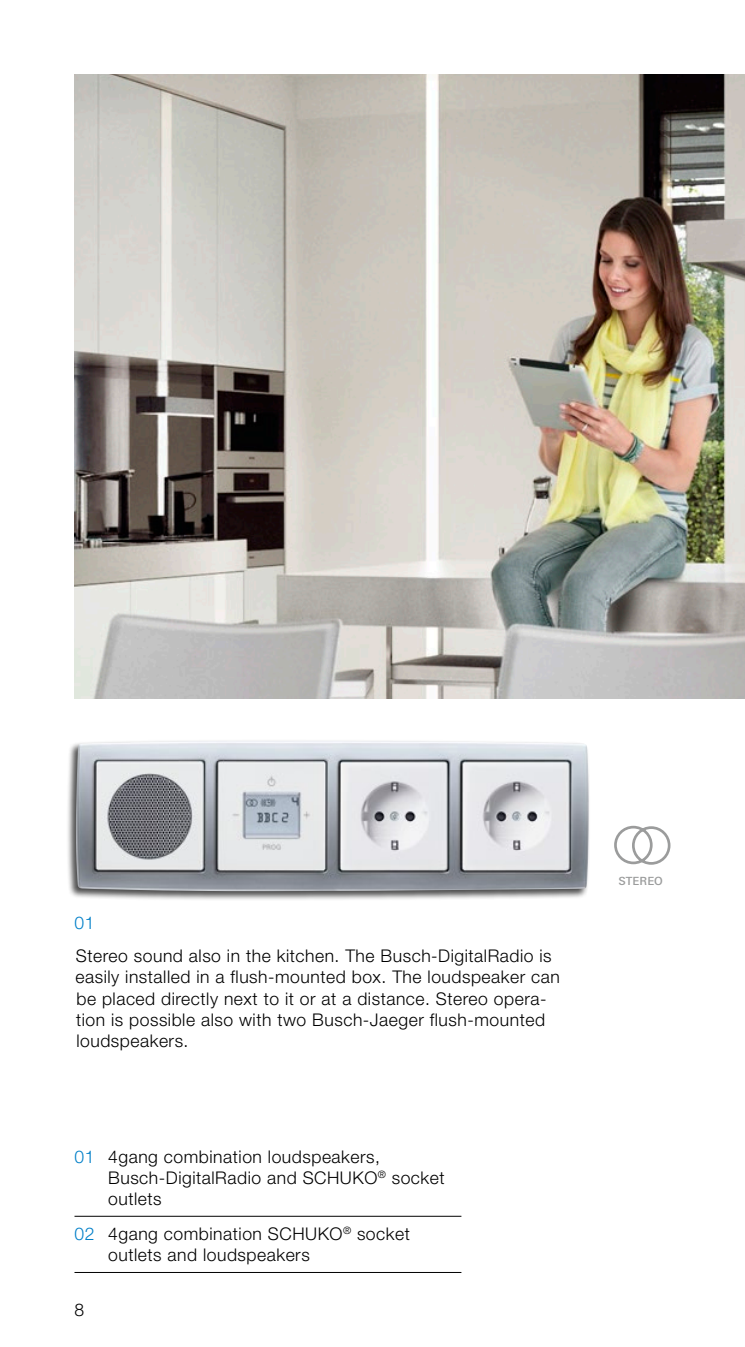
<style>
.page{position:relative;width:745px;height:1347px;background:#fff}
.page>*{position:absolute;margin:0;border:0;box-sizing:border-box;transform-origin:0 0}
.t1{font:300 17.5px/21px "Helvetica Neue LT Pro";letter-spacing:.03em;color:#000}
.t2{font:300 17.5px "Helvetica Neue LT Pro";color:#007fc8}
.t3{font:500 11.25px "Univers Next Pro";color:#9b9c9c}
.s1{color:#007fc8}
</style>
<div class="page">
<img style="left:74px;top:74px;width:670px;height:624px">
<div style="left:66px;top:739px;width:524px;height:162px;background:#000;opacity:.7"></div>
<img style="left:76px;top:741px;width:512px;height:150px">
<svg style="left:614px;top:825px;width:56px;height:40px"></svg>
<hr style="left:74px;top:1215px;width:387px;height:1px;background:#000">
<hr style="left:74px;top:1272px;width:387px;height:1px;background:#000">
<p class="t2" style="left:74px;top:912px;width:21px">01</p>
<p class="t1" style="left:75px;top:945px;width:485px">Stereo sound also in the kitchen. The Busch-DigitalRadio is easily installed in a flush-mounted box. The loudspeaker can be placed directly next to it or at a distance. Stereo opera&shy;tion is possible also with two Busch-Jaeger flush-mounted loudspeakers.</p>
<p class="t1" style="left:108px;top:1145px;width:338px;text-indent:-34px"><span class="s1">01</span> 4gang combination loudspeakers,<br>Busch-DigitalRadio and SCHUKO<sup>®</sup> socket outlets</p>
<p class="t1" style="left:108px;top:1222px;width:303px;text-indent:-34px"><span class="s1">02</span> 4gang combination SCHUKO<sup>®</sup> socket outlets and loudspeakers</p>
<p class="t1" style="left:74px;top:1299px;width:11px">8</p>
<p class="t3" style="left:618px;top:874px;width:46px">STEREO</p>
</div>
